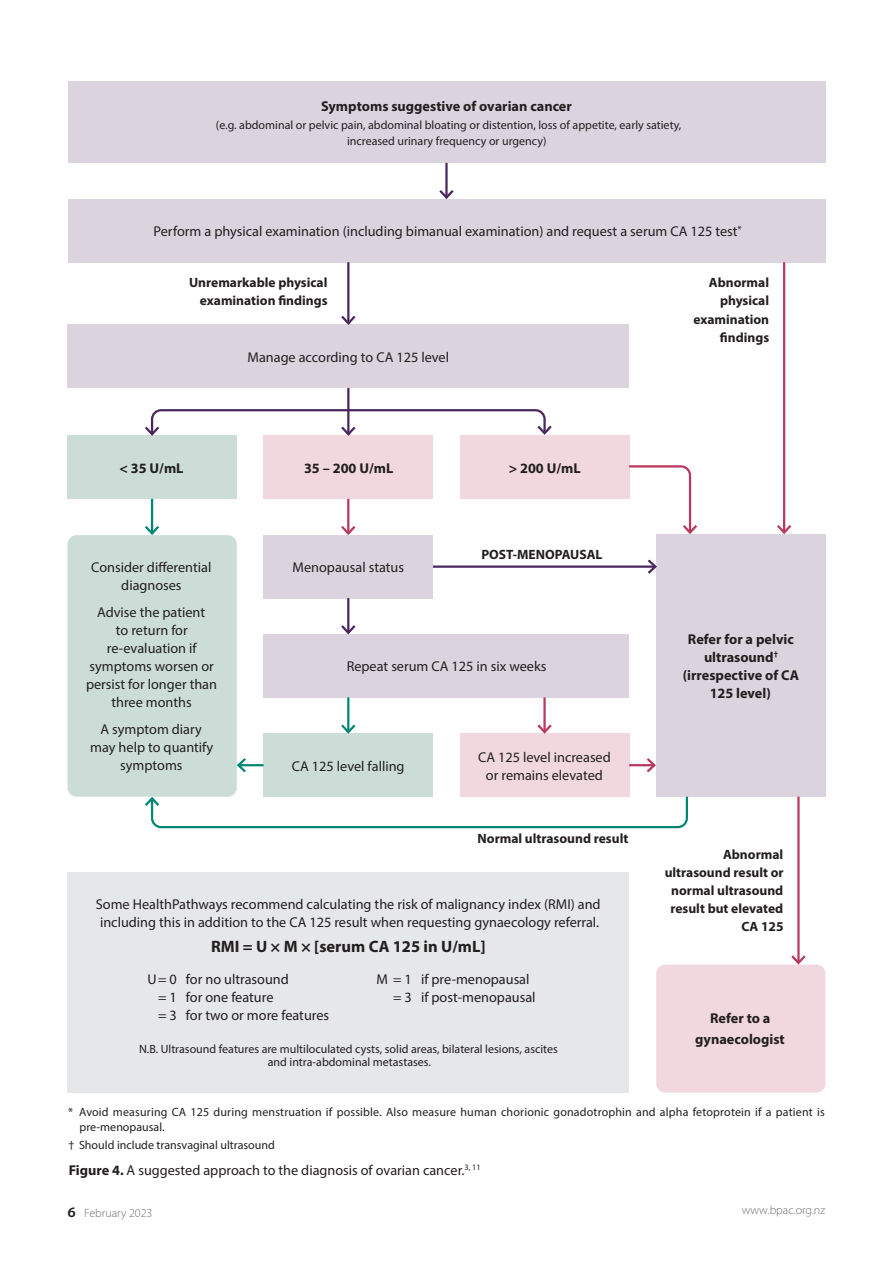
<style>
.page{position:relative;width:893px;height:1263px;background:#fff}
.page>*{position:absolute;margin:0;border:0;box-sizing:border-box;transform-origin:0 0}
.Body-First_Line_Inde{font:700 16.5px "Myriad Pro";color:#231f20}
.Body-First_Line_Inde-2{font:14.25px/18px "Myriad Pro";color:#231f20;text-align:center}
.Body-First_Line_Inde-3{font:700 14.25px/18px "Myriad Pro";color:#231f20;text-align:center}
.Body{font:14.25px "Myriad Pro";color:#231f20}
.Body-First_Line_Inde-4{font:700 13.5px/18px "Myriad Pro";color:#231f20;text-align:right}
.Body-First_Line_Inde-5{font:12px/16.5px "Myriad Pro";color:#231f20;text-align:center}
.Footnote{font:12px/15px "Myriad Pro";letter-spacing:.015em;color:#231f20}
.t1{font:300 12px "Myriad Pro";color:#6c6d70}
.s1{font-weight:700}
.s2{font-weight:600;font-size:15.75px;color:#231f20}
</style>
<div class="page">
<div style="left:68px;top:82px;width:757px;height:81px;background:#dbd4df"></div>
<div style="left:68px;top:199px;width:757px;height:63px;background:#dbd4df"></div>
<div style="left:68px;top:325px;width:561px;height:63px;background:#dbd4df"></div>
<div style="left:67px;top:436px;width:170px;height:63px;background:#ccddd8"></div>
<div style="left:264px;top:436px;width:169px;height:63px;background:#f1d7de"></div>
<div style="left:460px;top:436px;width:169px;height:63px;background:#f1d7de"></div>
<div style="left:264px;top:535px;width:169px;height:63px;background:#dbd4df"></div>
<div style="left:68px;top:535px;width:169px;height:262px;background:#ccddd8;border-radius:9px"></div>
<div style="left:264px;top:634px;width:365px;height:63px;background:#dbd4df"></div>
<div style="left:264px;top:734px;width:169px;height:63px;background:#ccddd8"></div>
<div style="left:460px;top:734px;width:169px;height:63px;background:#f1d7de"></div>
<div style="left:656px;top:534px;width:169px;height:263px;background:#dbd4df"></div>
<div style="left:656px;top:965px;width:169px;height:127px;background:#f1d7de;border-radius:9px"></div>
<div style="left:68px;top:872px;width:561px;height:220px;background:#e6e7e9"></div>
<hr style="left:151px;top:499px;width:2px;height:34px;background:#008774">
<svg style="left:145px;top:523px;width:15px;height:12px"></svg>
<hr style="left:347px;top:499px;width:2px;height:34px;background:#bb375c">
<svg style="left:341px;top:523px;width:15px;height:12px"></svg>
<hr style="left:543px;top:697px;width:3px;height:35px;background:#bb375c">
<svg style="left:535px;top:722px;width:19px;height:12px"></svg>
<hr style="left:347px;top:697px;width:2px;height:35px;background:#008774">
<svg style="left:339px;top:722px;width:19px;height:12px"></svg>
<hr style="left:347px;top:598px;width:2px;height:35px;background:#49265e">
<svg style="left:341px;top:623px;width:15px;height:12px"></svg>
<hr style="left:445px;top:163px;width:3px;height:35px;background:#49265e">
<svg style="left:439px;top:188px;width:15px;height:11px"></svg>
<hr style="left:347px;top:262px;width:2px;height:61px;background:#49265e">
<svg style="left:339px;top:313px;width:19px;height:12px"></svg>
<hr style="left:783px;top:262px;width:2px;height:271px;background:#bb375c">
<svg style="left:777px;top:523px;width:15px;height:11px"></svg>
<hr style="left:797px;top:797px;width:3px;height:166px;background:#bb375c">
<svg style="left:789px;top:953px;width:19px;height:12px"></svg>
<svg style="left:143px;top:794px;width:545px;height:35px"></svg>
<hr style="left:629px;top:764px;width:25px;height:2px;background:#bb375c">
<svg style="left:644px;top:758px;width:12px;height:15px"></svg>
<hr style="left:238px;top:764px;width:25px;height:2px;background:#008774">
<svg style="left:236px;top:756px;width:12px;height:19px"></svg>
<hr style="left:433px;top:565px;width:222px;height:3px;background:#49265e">
<svg style="left:645px;top:559px;width:12px;height:15px"></svg>
<hr style="left:347px;top:388px;width:2px;height:46px;background:#49265e">
<svg style="left:143px;top:408px;width:411px;height:29px"></svg>
<svg style="left:629px;top:464px;width:68px;height:70px"></svg>
<p class="Body-First_Line_Inde-3" style="left:321px;top:96px;width:252px">Symptoms suggestive of ovarian cancer</p>
<p class="Body-First_Line_Inde-5" style="left:216px;top:116px;width:467px">(e.g. abdominal or pelvic pain, abdominal bloating or distention, loss of appetite, early satiety, increased urinary frequency or urgency)</p>
<p class="Body-First_Line_Inde-2" style="left:154px;top:222px;width:590px">Perform a physical examination (including bimanual examination) and request a serum CA 125 test<sup>*</sup></p>
<p class="Body-First_Line_Inde-4" style="left:189px;top:273px;width:140px">Unremarkable physical examination findings</p>
<p class="Body-First_Line_Inde-2" style="left:247px;top:348px;width:203px">Manage according to CA 125 level</p>
<p class="Body-First_Line_Inde-4" style="left:693px;top:273px;width:77px">Abnormal physical examination findings</p>
<p class="Body-First_Line_Inde-3" style="left:119px;top:458px;width:66px">&lt; 35 U/mL</p>
<p class="Body-First_Line_Inde-3" style="left:304px;top:458px;width:91px">35 – 200 U/mL</p>
<p class="Body-First_Line_Inde-3" style="left:509px;top:458px;width:73px">&gt; 200 U/mL</p>
<p class="Body-First_Line_Inde-4" style="left:481px;top:545px;width:123px">POST-MENOPAUSAL</p>
<p class="Body-First_Line_Inde-2" style="left:91px;top:558px;width:122px">Consider differential</p>
<p class="Body-First_Line_Inde-2" style="left:293px;top:558px;width:113px">Menopausal status</p>
<p class="Body-First_Line_Inde-2" style="left:121px;top:576px;width:62px">diagnoses</p>
<p class="Body-First_Line_Inde-2" style="left:86px;top:603px;width:133px">Advise the patient<br>to return for re-evaluation if symptoms worsen or persist for longer than three months</p>
<p class="Body-First_Line_Inde-2" style="left:90px;top:720px;width:124px">A symptom diary may help to quantify symptoms</p>
<p class="Body-First_Line_Inde-2" style="left:347px;top:657px;width:201px">Repeat serum CA 125 in six weeks</p>
<p class="Body-First_Line_Inde-2" style="left:292px;top:756px;width:114px">CA 125 level falling</p>
<p class="Body-First_Line_Inde-2" style="left:478px;top:747px;width:134px">CA 125 level increased or remains elevated</p>
<p class="Body-First_Line_Inde-4" style="left:478px;top:829px;width:152px">Normal ultrasound result</p>
<p class="Body-First_Line_Inde-2" style="left:96px;top:894px;width:506px">Some HealthPathways recommend calculating the risk of malignancy index (RMI) and including this in addition to the CA 125 result when requesting gynaecology referral.</p>
<p class="Body-First_Line_Inde" style="left:211px;top:936px;width:276px">RMI = U × M × [serum CA 125 in U/mL]</p>
<p class="Body-First_Line_Inde-2" style="left:147px;top:970px;width:143px">U= 0 for no ultrasound</p>
<p class="Body-First_Line_Inde-2" style="left:158px;top:988px;width:117px">= 1 for one feature</p>
<p class="Body-First_Line_Inde-2" style="left:158px;top:1006px;width:173px">= 3 for two or more features</p>
<p class="Body-First_Line_Inde-2" style="left:376px;top:970px;width:155px">M = 1 if pre-menopausal</p>
<p class="Body-First_Line_Inde-2" style="left:393px;top:988px;width:144px">= 3 if post-menopausal</p>
<p class="Body-First_Line_Inde-5" style="left:139px;top:1042px;width:420px;line-height:13.5px">N.B. Ultrasound features are multiloculated cysts, solid areas, bilateral lesions, ascites and intra-abdominal metastases.</p>
<p class="Body-First_Line_Inde-3" style="left:683px;top:629px;width:118px">Refer for a pelvic ultrasound<sup>† </sup>(irrespective of CA<br>125 level)</p>
<p class="Body-First_Line_Inde-4" style="left:665px;top:845px;width:121px">Abnormal ultrasound result or normal ultrasound result but elevated<br>CA 125</p>
<p class="Body-First_Line_Inde-3" style="left:695px;top:1008px;width:91px;line-height:21px">Refer to a gynaecologist</p>
<p class="Footnote" style="left:80px;top:1105px;width:747px;text-indent:-12px">* Avoid measuring CA 125 during menstruation if possible. Also measure human chorionic gonadotrophin and alpha fetoprotein if a patient is pre-menopausal.</p>
<p class="Footnote" style="left:68px;top:1138px;width:208px">† Should include transvaginal ultrasound</p>
<p class="Body" style="left:69px;top:1161px;width:414px"><span class="s1">Figure 4.</span> A suggested approach to the diagnosis of ovarian cancer.<sup>3,</sup> <sup>11</sup></p>
<p class="t1" style="left:68px;top:1206px;width:86px"><span class="s2">6</span> February 2023</p>
<p class="t1" style="left:742px;top:1202px;width:85px">www.bpac.org.nz</p>
</div>
